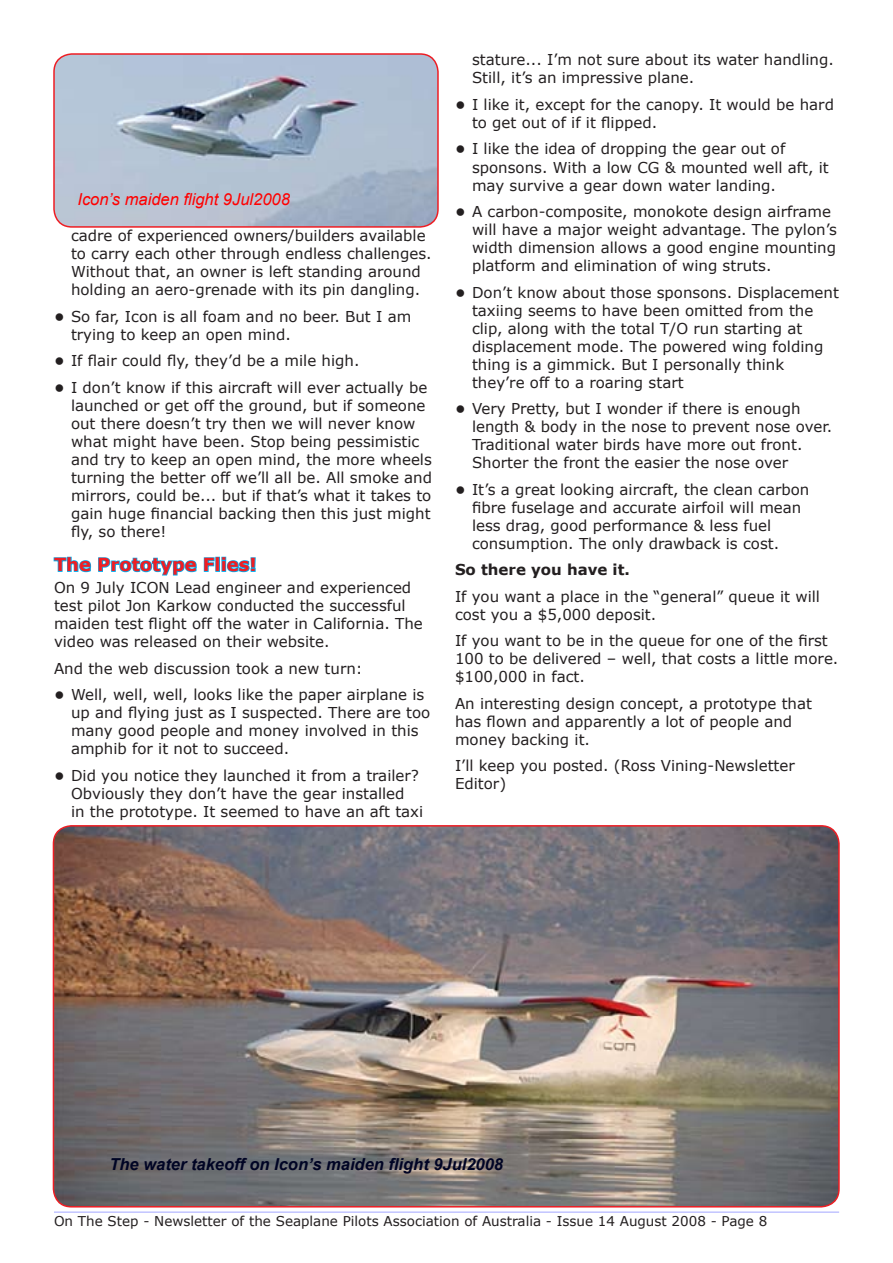
<style>
.page{position:relative;width:893px;height:1263px;background:#fff}
.page>*{position:absolute;margin:0;border:0;box-sizing:border-box;transform-origin:0 0}
.Code-Subheading-1{font:700 18px "Verdana";color:#ee1d23}
.Photo_caption{font:italic 700 16.5px "Arial";color:#000424}
.Photo_caption-2{font:italic 16.5px "Arial";color:#f00}
.Bullet_-Icon{font:15px/18px "Verdana";color:#231f20}
.Body_Text{font:15px/18px "Verdana";color:#231f20}
.Body_Text-2{font:700 15px "Verdana";color:#231f20}
.t1{font:13.5px "Verdana";color:#231f20}
.s1{font-weight:700}
</style>
<div class="page">
<hr style="left:54px;top:1211px;width:785px;height:2px;background:#c1c4ff">
<svg style="left:53px;top:556px;width:144px;height:20px"></svg>
<svg style="left:203px;top:557px;width:12px;height:15px"></svg>
<div style="left:215px;top:557px;width:5px;height:15px;border:2px solid #00aeef"></div>
<svg style="left:221px;top:557px;width:35px;height:16px"></svg>
<img style="left:54px;top:54px;width:384px;height:173px">
<div style="left:53px;top:53px;width:386px;height:175px;border:2px solid #ee1d23;border-radius:18px"></div>
<img style="left:53px;top:826px;width:786px;height:381px">
<div style="left:53px;top:825px;width:787px;height:382px;border:2px solid #ee1d23;border-radius:18px"></div>
<p class="Photo_caption-2" style="left:77px;top:190px;width:214px">Icon’s maiden flight 9Jul2008</p>
<p class="Bullet_-Icon" style="left:71px;top:226px;width:362px">cadre of experienced owners/builders available to carry each other through endless challenges.<br>Without that, an owner is left standing around holding an aero-grenade with its pin dangling.</p>
<p class="Bullet_-Icon" style="left:71px;top:307px;width:342px;text-indent:-17px"><span class="s1">•</span> So far, Icon is all foam and no beer. But I am trying to keep an open mind.</p>
<p class="Bullet_-Icon" style="left:54px;top:351px;width:307px"><span class="s1">•</span> If flair could fly, they’d be a mile high.</p>
<p class="Bullet_-Icon" style="left:71px;top:378px;width:363px;text-indent:-17px"><span class="s1">•</span> I don’t know if this aircraft will ever actually be launched or get off the ground, but if someone out there doesn’t try then we will never know what might have been. Stop being pessimistic and try to keep an open mind, the more wheels turning the better off we’ll all be. All smoke and mirrors, could be... but if that’s what it takes to gain huge financial backing then this just might fly, so there!</p>
<p class="Code-Subheading-1" style="left:54px;top:553px;width:204px">The Prototype Flies!</p>
<p class="Body_Text" style="left:54px;top:578px;width:370px">On 9 July ICON Lead engineer and experienced test pilot Jon Karkow conducted the successful maiden test flight off the water in California. The video was released on their website.</p>
<p class="Body_Text" style="left:54px;top:659px;width:310px">And the web discussion took a new turn:</p>
<p class="Bullet_-Icon" style="left:71px;top:685px;width:361px;text-indent:-17px"><span class="s1">•</span> Well, well, well, looks like the paper airplane is up and flying just as I suspected. There are too many good people and money involved in this amphib for it not to succeed.</p>
<p class="Bullet_-Icon" style="left:71px;top:766px;width:354px;text-indent:-17px"><span class="s1">•</span> Did you notice they launched it from a trailer?<br>Obviously they don’t have the gear installed<br>in the prototype. It seemed to have an aft taxi</p>
<p class="Bullet_-Icon" style="left:472px;top:51px;width:363px">stature... I’m not sure about its water handling.<br>Still, it’s an impressive plane.</p>
<p class="Bullet_-Icon" style="left:472px;top:95px;width:364px;text-indent:-17px"><span class="s1">•</span> I like it, except for the canopy. It would be hard to get out of if it flipped.</p>
<p class="Bullet_-Icon" style="left:472px;top:140px;width:358px;text-indent:-17px"><span class="s1">•</span> I like the idea of dropping the gear out of sponsons. With a low CG &amp; mounted well aft, it may survive a gear down water landing.</p>
<p class="Bullet_-Icon" style="left:472px;top:202px;width:366px;text-indent:-17px"><span class="s1">•</span> A carbon-composite, monokote design airframe will have a major weight advantage. The pylon’s width dimension allows a good engine mounting platform and elimination of wing struts.</p>
<p class="Bullet_-Icon" style="left:472px;top:283px;width:368px;text-indent:-17px"><span class="s1">•</span> Don’t know about those sponsons. Displacement taxiing seems to have been omitted from the clip, along with the total T/O run starting at displacement mode. The powered wing folding thing is a gimmick. But I personally think they’re off to a roaring start</p>
<p class="Bullet_-Icon" style="left:472px;top:399px;width:362px;text-indent:-17px"><span class="s1">•</span> Very Pretty, but I wonder if there is enough length &amp; body in the nose to prevent nose over.<br>Traditional water birds have more out front.<br>Shorter the front the easier the nose over</p>
<p class="Bullet_-Icon" style="left:472px;top:480px;width:339px;text-indent:-17px"><span class="s1">•</span> It’s a great looking aircraft, the clean carbon fibre fuselage and accurate airfoil will mean less drag, good performance &amp; less fuel consumption. The only drawback is cost.</p>
<p class="Body_Text-2" style="left:455px;top:560px;width:176px">So there you have it.</p>
<p class="Body_Text" style="left:455px;top:587px;width:366px">If you want a place in the “general” queue it will cost you a $5,000 deposit.</p>
<p class="Body_Text" style="left:455px;top:631px;width:385px">If you want to be in the queue for one of the first<br>100 to be delivered – well, that costs a little more. $100,000 in fact.</p>
<p class="Body_Text" style="left:455px;top:694px;width:358px">An interesting design concept, a prototype that has flown and apparently a lot of people and money backing it.</p>
<p class="Body_Text" style="left:455px;top:756px;width:341px">I’ll keep you posted. (Ross Vining-Newsletter<br>Editor)</p>
<p class="Photo_caption" style="left:109px;top:1154px;width:395px">The water takeoff on Icon’s maiden flight 9Jul2008</p>
<p class="t1" style="left:54px;top:1212px;width:715px">On The Step - Newsletter of the Seaplane Pilots Association of Australia - Issue 14 August 2008 - Page 8</p>
</div>
